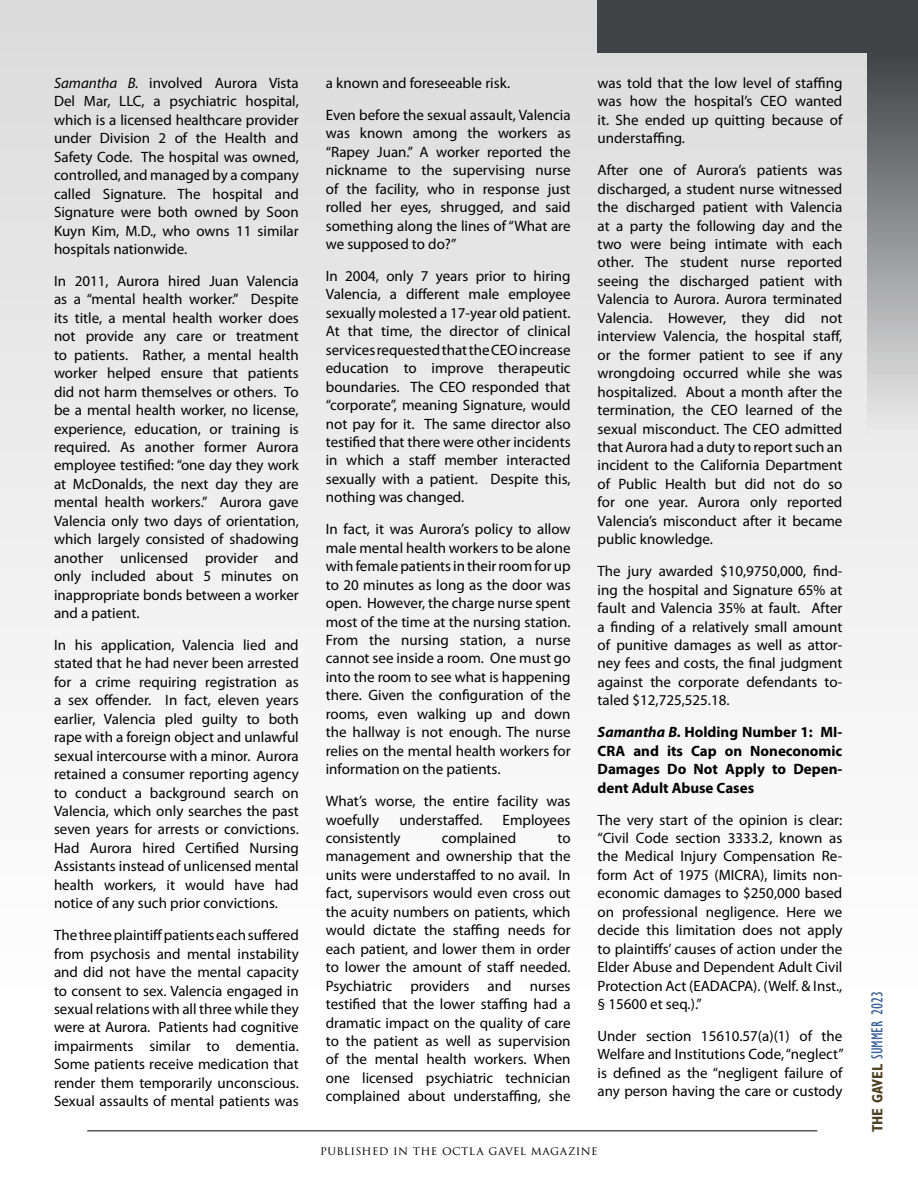
<style>
.page{position:relative;width:918px;height:1188px;background:#fff}
.page>*{position:absolute;margin:0;border:0;box-sizing:border-box;transform-origin:0 0}
.t1{font:condensed 16.5px "Gill Sans Std";color:#3c6195}
.t2{font:15px/18.5px "Myriad Pro";color:#000;text-align:justify}
.t3{font:700 15px/18.5px "Myriad Pro";color:#000;text-align:justify}
.t4{font:12px "Trajan Pro 3";letter-spacing:.03em;color:#000}
.s1{font-style:italic}
.s2{font-weight:700;font-size:15px;color:#4e4023}
</style>
<div class="page">
<hr style="left:87px;top:1130px;width:730px;height:1px;background:#000">
<div style="left:0;top:0;width:918px;height:1044px;background:linear-gradient(to bottom,#dcdcdc,#fff)"></div>
<div style="left:598px;top:0;width:320px;height:53px;background:#424347"></div>
<div style="left:867px;top:53px;width:51px;height:383px;background:linear-gradient(to bottom,#414246,#ededed)"></div>
<p class="t2" style="left:54px;top:73px;width:246px"><span class="s1">Samantha B.</span> involved Aurora Vista Del Mar, LLC, a psychiatric hospital, which is a licensed healthcare provider under Division 2 of the Health and Safety Code. The hospital was owned, controlled, and managed by a company called Signature. The hospital and Signature were both owned by Soon Kuyn Kim, M.D., who owns 11 similar hospitals nationwide.</p>
<p class="t2" style="left:54px;top:271px;width:246px">In 2011, Aurora hired Juan Valencia as a “mental health worker.” Despite its title, a mental health worker does not provide any care or treatment to patients. Rather, a mental health worker helped ensure that patients did not harm themselves or others. To be a mental health worker, no license, experience, education, or training is required. As another former Aurora employee testified: “one day they work at McDonalds, the next day they are mental health workers.” Aurora gave Valencia only two days of orientation, which largely consisted of shadowing another unlicensed provider and only included about 5 minutes on inappropriate bonds between a worker and a patient.</p>
<p class="t2" style="left:54px;top:635px;width:246px">In his application, Valencia lied and stated that he had never been arrested for a crime requiring registration as a sex offender. In fact, eleven years earlier, Valencia pled guilty to both rape with a foreign object and unlawful sexual intercourse with a minor. Aurora retained a consumer reporting agency to conduct a background search on Valencia, which only searches the past seven years for arrests or convictions.<br>Had Aurora hired Certified Nursing Assistants instead of unlicensed mental health workers, it would have had notice of any such prior convictions.</p>
<p class="t2" style="left:54px;top:926px;width:246px">The three plaintiff patients each suffered from psychosis and mental instability and did not have the mental capacity to consent to sex. Valencia engaged in sexual relations with all three while they were at Aurora. Patients had cognitive impairments similar to dementia.<br>Some patients receive medication that render them temporarily unconscious.<br>Sexual assaults of mental patients was</p>
<p class="t2" style="left:326px;top:67px;width:246px;line-height:32px">a known and foreseeable risk.<br>Even before the sexual assault, Valencia</p>
<p class="t2" style="left:326px;top:124px;width:246px">was known among the workers as “Rapey Juan.” A worker reported the nickname to the supervising nurse of the facility, who in response just rolled her eyes, shrugged, and said something along the lines of “What are we supposed to do?”</p>
<p class="t2" style="left:326px;top:266px;width:246px">In 2004, only 7 years prior to hiring Valencia, a different male employee sexually molested a 17-year old patient.<br>At that time, the director of clinical services requested that the CEO increase education to improve therapeutic boundaries. The CEO responded that “corporate”, meaning Signature, would not pay for it. The same director also testified that there were other incidents in which a staff member interacted sexually with a patient. Despite this, nothing was changed.</p>
<p class="t2" style="left:326px;top:520px;width:246px">In fact, it was Aurora’s policy to allow male mental health workers to be alone with female patients in their room for up to 20 minutes as long as the door was open. However, the charge nurse spent most of the time at the nursing station.<br>From the nursing station, a nurse cannot see inside a room. One must go into the room to see what is happening there. Given the configuration of the rooms, even walking up and down the hallway is not enough. The nurse relies on the mental health workers for information on the patients.</p>
<p class="t2" style="left:326px;top:792px;width:246px">What’s worse, the entire facility was woefully</p>
<p class="t2" style="left:399px;top:810px;width:85px">understaffed.</p>
<p class="t2" style="left:503px;top:810px;width:69px">Employees</p>
<p class="t2" style="left:326px;top:829px;width:76px">consistently</p>
<p class="t2" style="left:442px;top:829px;width:76px">complained</p>
<p class="t2" style="left:326px;top:829px;width:246px;text-indent:232px">to management and ownership that the units were understaffed to no avail. In fact, supervisors would even cross out the acuity numbers on patients, which would dictate the staffing needs for each patient, and lower them in order to lower the amount of staff needed.<br>Psychiatric providers and nurses testified that the lower staffing had a dramatic impact on the quality of care to the patient as well as supervision of the mental health workers. When one licensed psychiatric technician complained about understaffing, she</p>
<p class="t2" style="left:598px;top:73px;width:246px">was told that the low level of staffing was how the hospital’s CEO wanted it. She ended up quitting because of understaffing.</p>
<p class="t2" style="left:598px;top:161px;width:246px">After one of Aurora’s patients was discharged, a student nurse witnessed the discharged patient with Valencia at a party the following day and the two were being intimate with each other. The student nurse reported seeing the discharged patient with Valencia to Aurora. Aurora terminated Valencia. However, they did not interview Valencia, the hospital staff, or the former patient to see if any wrongdoing occurred while she was hospitalized. About a month after the termination, the CEO learned of the sexual misconduct. The CEO admitted that Aurora had a duty to report such an incident to the California Department of Public Health but did not do so for one year. Aurora only reported Valencia’s misconduct after it became public knowledge.</p>
<p class="t2" style="left:598px;top:562px;width:246px">The jury awarded $10,9750,000, find&shy;ing the hospital and Signature 65% at fault and Valencia 35% at fault. After a finding of a relatively small amount of punitive damages as well as attor&shy;ney fees and costs, the final judgment against the corporate defendants to&shy;taled $12,725,525.18.</p>
<p class="t3" style="left:598px;top:723px;width:246px"><span class="s1">Samantha B.</span> Holding Number 1: MI-CRA and its Cap on Noneconomic Damages Do Not Apply to Depen&shy;dent Adult Abuse Cases</p>
<p class="t2" style="left:598px;top:810px;width:246px">The very start of the opinion is clear: “Civil Code section 3333.2, known as the Medical Injury Compensation Re&shy;form Act of 1975 (MICRA), limits non&shy;economic damages to $250,000 based on professional negligence. Here we decide this limitation does not apply to plaintiffs’ causes of action under the Elder Abuse and Dependent Adult Civil Protection Act (EADACPA). (Welf. &amp; Inst., § 15600 et seq.).”</p>
<p class="t2" style="left:598px;top:1027px;width:248px">Under section 15610.57(a)(1) of the Welfare and Institutions Code, “neglect” is defined as the “negligent failure of any person having the care or custody</p>
<p class="t4" style="left:320px;top:1142px;width:279px">PUBLISHED IN THE OCTLA GAVEL MAGAZINE</p>
<p class="t1" style="left:868px;top:1132px;width:143px;rotate:-90deg"><span class="s2">THE GAVEL</span> SUMMER 2023</p>
</div>
